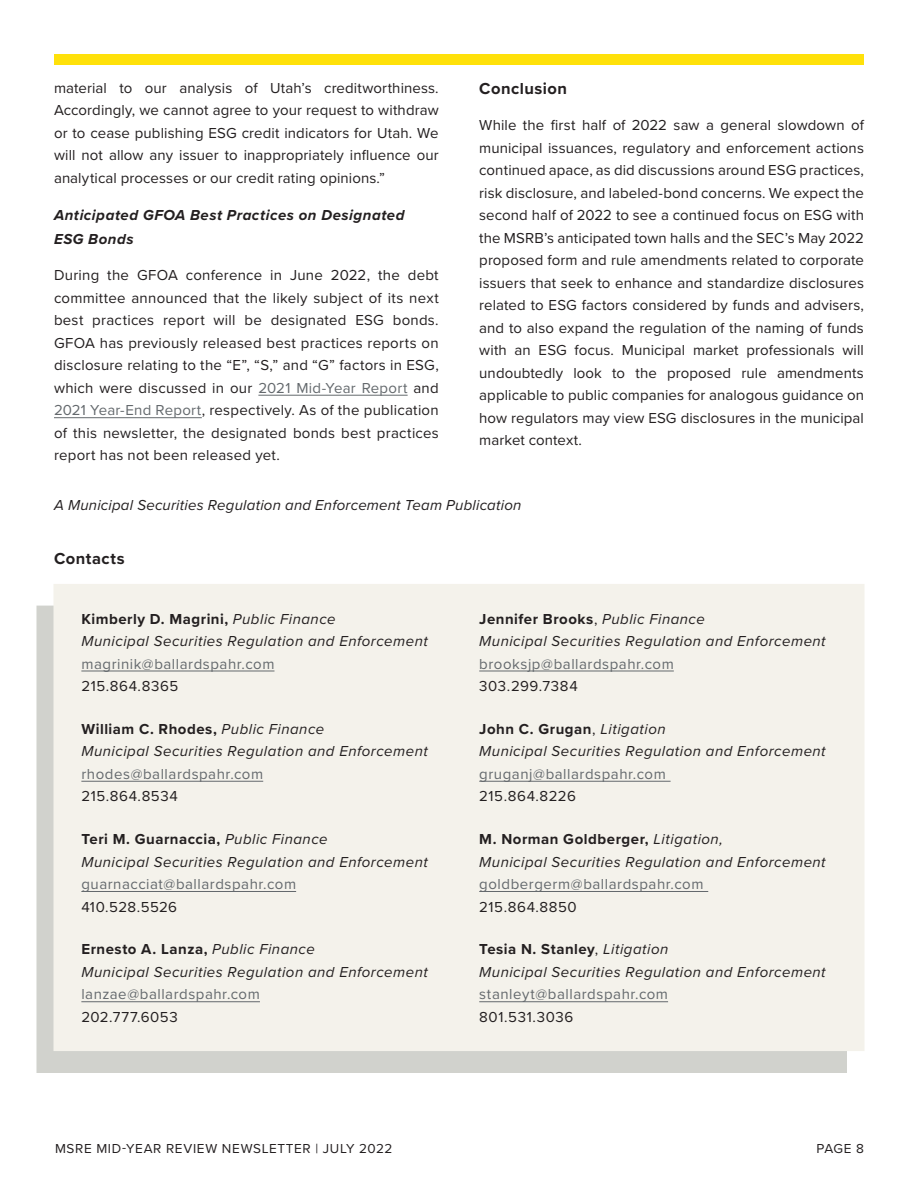
<style>
.page{position:relative;width:918px;height:1188px;background:#fff}
.page>*{position:absolute;margin:0;border:0;box-sizing:border-box;transform-origin:0 0}
.HEADING_1{font:700 16.5px "Proxima Nova";letter-spacing:.03em;color:#231f20}
.BODY_COPY__COLUMN{font:15px/22.5px "Proxima Nova";letter-spacing:.01em;color:#231f20;text-align:justify}
.CONTACTS__COLUMN{font:italic 15px/22.5px "Proxima Nova";letter-spacing:.035em;color:#231f20}
.BODY_COPY{font:italic 15px "Proxima Nova";letter-spacing:.015em;color:#231f20}
.HEADING_2{font:italic 700 15px/24px "Proxima Nova";letter-spacing:.035em;color:#231f20}
.t1{font:13.5px "Proxima Nova";letter-spacing:.05em;color:#231f20}
.s1{color:#64696d}
.s2{font-weight:700;font-style:normal}
.s3{font-style:normal;color:#64696d}
.s4{font-style:normal}
</style>
<div class="page">
<div style="left:54px;top:54px;width:810px;height:11px;background:#ffe10a"></div>
<hr style="left:258px;top:395px;width:150px;height:1px;background:#64696d">
<hr style="left:54px;top:417px;width:148px;height:1px;background:#64696d">
<div style="left:37px;top:606px;width:810px;height:467px;background:#d1d2cd"></div>
<div style="left:54px;top:584px;width:810px;height:467px;background:#f4f2eb"></div>
<hr style="left:81px;top:671px;width:193px;height:1px;background:#64696d">
<hr style="left:81px;top:781px;width:182px;height:1px;background:#64696d">
<hr style="left:81px;top:891px;width:215px;height:1px;background:#64696d">
<hr style="left:81px;top:1001px;width:179px;height:1px;background:#64696d">
<hr style="left:479px;top:671px;width:195px;height:1px;background:#64696d">
<hr style="left:479px;top:781px;width:192px;height:1px;background:#64696d">
<hr style="left:479px;top:891px;width:229px;height:1px;background:#64696d">
<hr style="left:479px;top:1001px;width:189px;height:1px;background:#64696d">
<p class="BODY_COPY__COLUMN" style="left:54px;top:76px;width:386px">material to our analysis of Utah’s creditworthiness.<br>Accordingly, we cannot agree to your request to withdraw or to cease publishing ESG credit indicators for Utah. We will not allow any issuer to inappropriately influence our analytical processes or our credit rating opinions.”</p>
<p class="HEADING_2" style="left:54px;top:203px;width:352px">Anticipated GFOA Best Practices on Designated<br>ESG Bonds</p>
<p class="BODY_COPY__COLUMN" style="left:54px;top:263px;width:386px">During the GFOA conference in June 2022, the debt committee announced that the likely subject of its next best practices report will be designated ESG bonds.<br>GFOA has previously released best practices reports on disclosure relating to the “E”, “S,” and “G” factors in ESG, which were discussed in our <span class="s1">2021 Mid-Year Report</span> and <span class="s1">2021 Year-End Report</span>, respectively. As of the publication of this newsletter, the designated bonds best practices report has not been released yet.</p>
<p class="HEADING_1" style="left:479px;top:76px;width:89px">Conclusion</p>
<p class="BODY_COPY__COLUMN" style="left:479px;top:113px;width:386px">While the first half of 2022 saw a general slowdown of municipal issuances, regulatory and enforcement actions continued apace, as did discussions around ESG practices, risk disclosure, and labeled-bond concerns. We expect the second half of 2022 to see a continued focus on ESG with the MSRB’s anticipated town halls and the SEC’s May 2022 proposed form and rule amendments related to corporate issuers that seek to enhance and standardize disclosures related to ESG factors considered by funds and advisers, and to also expand the regulation of the naming of funds with an ESG focus. Municipal market professionals will undoubtedly look to the proposed rule amendments applicable to public companies for analogous guidance on how regulators may view ESG disclosures in the municipal market context.</p>
<p class="BODY_COPY" style="left:54px;top:494px;width:469px">A Municipal Securities Regulation and Enforcement Team Publication</p>
<p class="HEADING_1" style="left:54px;top:546px;width:72px">Contacts</p>
<p class="CONTACTS__COLUMN" style="left:81px;top:607px;width:348px"><span class="s2">Kimberly D. Magrini,</span> Public Finance<br>Municipal Securities Regulation and Enforcement <span class="s3">magrinik@ballardspahr.com<br></span><span class="s4">215.864.8365</span></p>
<p class="CONTACTS__COLUMN" style="left:81px;top:717px;width:348px"><span class="s2">William C. Rhodes,</span> Public Finance<br>Municipal Securities Regulation and Enforcement <span class="s3">rhodes@ballardspahr.com<br></span><span class="s4">215.864.8534</span></p>
<p class="CONTACTS__COLUMN" style="left:81px;top:827px;width:348px"><span class="s2">Teri M. Guarnaccia,</span> Public Finance<br>Municipal Securities Regulation and Enforcement <span class="s3">guarnacciat@ballardspahr.com<br></span><span class="s4">410.528.5526</span></p>
<p class="CONTACTS__COLUMN" style="left:81px;top:937px;width:348px"><span class="s2">Ernesto A. Lanza,</span> Public Finance<br>Municipal Securities Regulation and Enforcement <span class="s3">lanzae@ballardspahr.com<br></span><span class="s4">202.777.6053</span></p>
<p class="CONTACTS__COLUMN" style="left:479px;top:607px;width:348px"><span class="s2">Jennifer Brooks</span><span class="s4">,</span> Public Finance<br>Municipal Securities Regulation and Enforcement <span class="s3">brooksjp@ballardspahr.com<br></span><span class="s4">303.299.7384</span></p>
<p class="CONTACTS__COLUMN" style="left:479px;top:717px;width:348px"><span class="s2">John C. Grugan</span><span class="s4">,</span> Litigation<br>Municipal Securities Regulation and Enforcement <span class="s3">gruganj@ballardspahr.com<br></span><span class="s4">215.864.8226</span></p>
<p class="CONTACTS__COLUMN" style="left:479px;top:827px;width:348px"><span class="s2">M. Norman Goldberger,</span> Litigation,<br>Municipal Securities Regulation and Enforcement <span class="s3">goldbergerm@ballardspahr.com<br></span><span class="s4">215.864.8850</span></p>
<p class="CONTACTS__COLUMN" style="left:479px;top:937px;width:348px"><span class="s2">Tesia N. Stanley</span><span class="s4">,</span> Litigation<br>Municipal Securities Regulation and Enforcement <span class="s3">stanleyt@ballardspahr.com<br></span><span class="s4">801.531.3036</span></p>
<p class="t1" style="left:55px;top:1138px;width:339px">MSRE MID-YEAR REVIEW NEWSLETTER | JULY 2022</p>
<p class="t1" style="left:816px;top:1138px;width:49px">PAGE 8</p>
</div>
